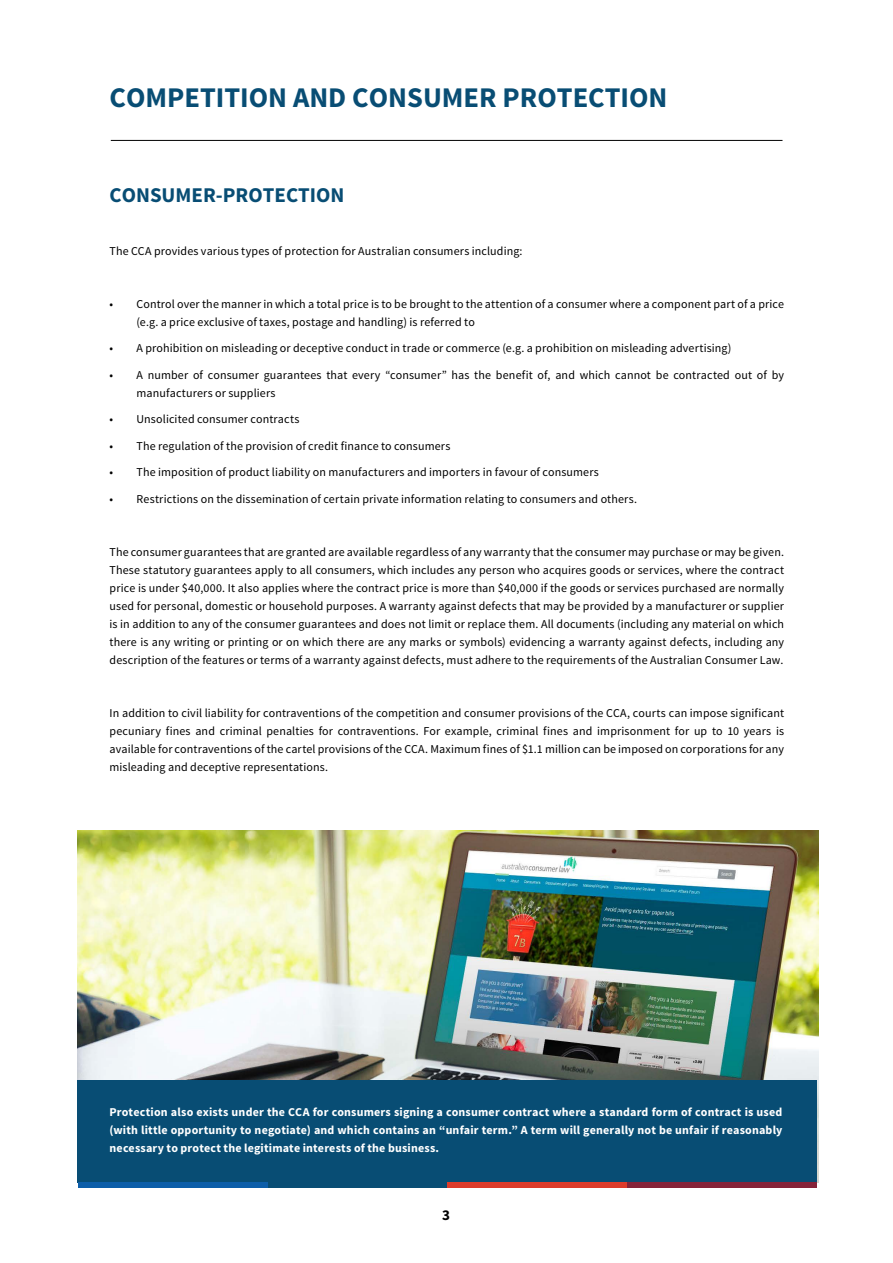
<style>
.page{position:relative;width:893px;height:1263px;background:#fff}
.page>*{position:absolute;margin:0;border:0;box-sizing:border-box;transform-origin:0 0}
.t1{font:700 28.5px "Source Sans Pro";color:#084d74}
.t2{font:700 21px "Source Sans Pro";color:#084d74}
.t3{font:700 15px "Source Sans Pro";color:#000}
.t4{font:12px/18px "Source Sans Pro";letter-spacing:.01em;color:#000}
.t5{font:700 12px/18px "Source Sans Pro";letter-spacing:.015em;color:#fff;text-align:justify}
</style>
<div class="page">
<img style="left:78px;top:831px;width:740px;height:351px">
<div style="left:77px;top:1080px;width:739px;height:102px;background:#084d74"></div>
<div style="left:78px;top:1182px;width:190px;height:6px;background:#0d5ea9"></div>
<div style="left:268px;top:1182px;width:179px;height:6px;background:#084d74"></div>
<div style="left:447px;top:1182px;width:180px;height:6px;background:#dd3b2b"></div>
<div style="left:627px;top:1182px;width:190px;height:6px;background:#852339"></div>
<hr style="left:111px;top:140px;width:671px;height:1px;background:#000">
<h1 class="t1" style="left:110px;top:80px;width:559px">COMPETITION AND CONSUMER PROTECTION</h1>
<h2 class="t2" style="left:110px;top:181px;width:236px">CONSUMER-PROTECTION</h2>
<p class="t4" style="left:110px;top:242px;width:415px">The CCA provides various types of protection for Australian consumers including:</p>
<p class="t4" style="left:137px;top:295px;width:649px;text-indent:-27px">• Control over the manner in which a total price is to be brought to the attention of a consumer where a component part of a price (e.g. a price exclusive of taxes, postage and handling) is referred to</p>
<p class="t4" style="left:110px;top:340px;width:623px">• A prohibition on misleading or deceptive conduct in trade or commerce (e.g. a prohibition on misleading advertising)</p>
<p class="t4" style="left:137px;top:366px;width:649px;text-indent:-27px">• A number of consumer guarantees that every “consumer” has the benefit of, and which cannot be contracted out of by manufacturers or suppliers</p>
<p class="t4" style="left:110px;top:411px;width:192px">• Unsolicited consumer contracts</p>
<p class="t4" style="left:110px;top:437px;width:342px">• The regulation of the provision of credit finance to consumers</p>
<p class="t4" style="left:110px;top:464px;width:491px">• The imposition of product liability on manufacturers and importers in favour of consumers</p>
<p class="t4" style="left:110px;top:490px;width:529px">• Restrictions on the dissemination of certain private information relating to consumers and others.</p>
<p class="t4" style="left:110px;top:543px;width:676px;text-align:justify">The consumer guarantees that are granted are available regardless of any warranty that the consumer may purchase or may be given.<br>These statutory guarantees apply to all consumers, which includes any person who acquires goods or services, where the contract price is under $40,000. It also applies where the contract price is more than $40,000 if the goods or services purchased are normally used for personal, domestic or household purposes. A warranty against defects that may be provided by a manufacturer or supplier is in addition to any of the consumer guarantees and does not limit or replace them. All documents (including any material on which there is any writing or printing or on which there are any marks or symbols) evidencing a warranty against defects, including any description of the features or terms of a warranty against defects, must adhere to the requirements of the Australian Consumer Law.</p>
<p class="t4" style="left:110px;top:704px;width:676px;text-align:justify">In addition to civil liability for contraventions of the competition and consumer provisions of the CCA, courts can impose significant pecuniary fines and criminal penalties for contraventions. For example, criminal fines and imprisonment for up to 10 years is available for contraventions of the cartel provisions of the CCA. Maximum fines of $1.1 million can be imposed on corporations for any misleading and deceptive representations.</p>
<p class="t5" style="left:110px;top:1104px;width:674px">Protection also exists under the CCA for consumers signing a consumer contract where a standard form of contract is used (with little opportunity to negotiate) and which contains an “unfair term.” A term will generally not be unfair if reasonably necessary to protect the legitimate interests of the business.</p>
<p class="t3" style="left:442px;top:1205px;width:9px">3</p>
</div>
